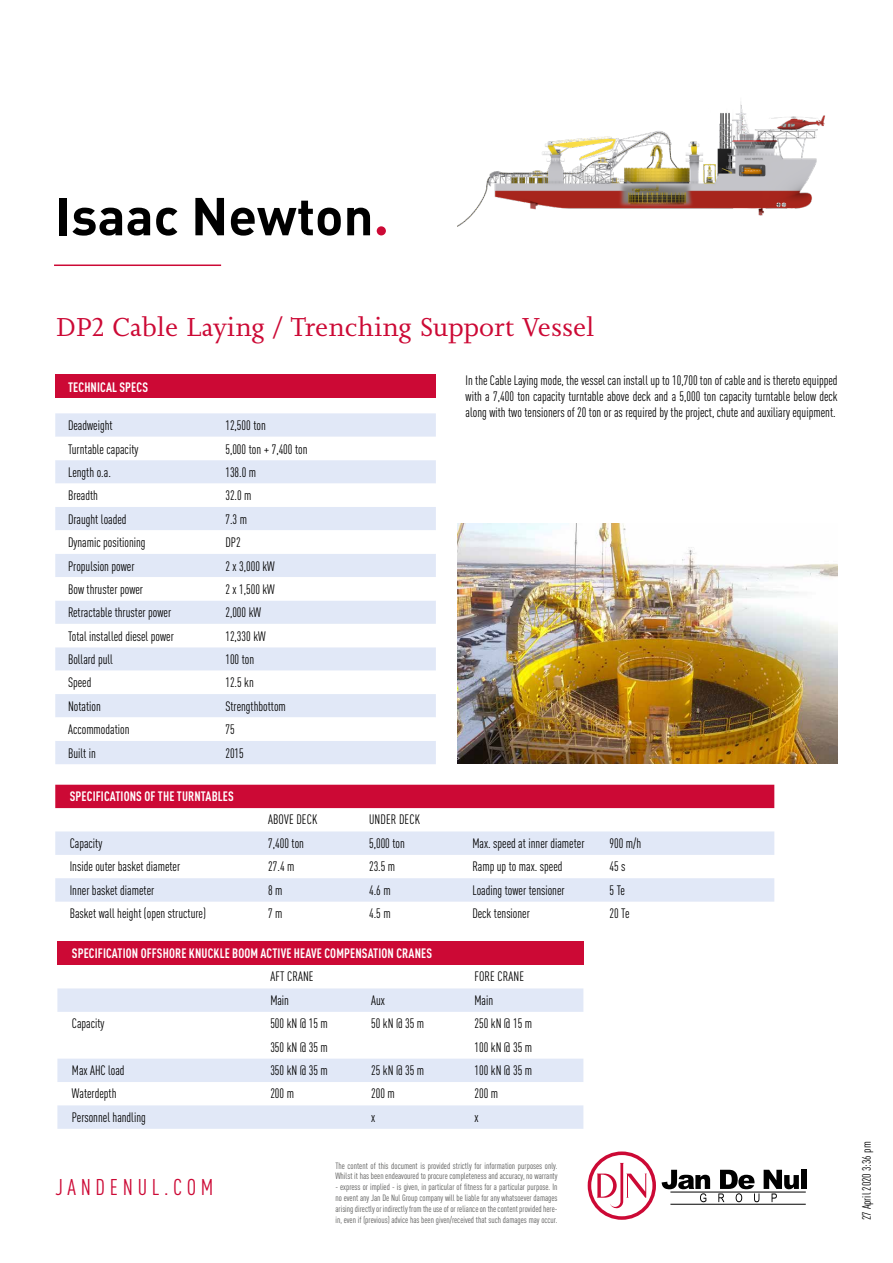
<style>
.page{position:relative;width:893px;height:1263px;background:#fff}
.page>*{position:absolute;margin:0;border:0;box-sizing:border-box;transform-origin:0 0}
.t1{font:700 52.5px "DIN Pro";color:#000}
.t2{font:27px "Joanna Nova";color:#cc0935}
.t3{font:condensed 22.5px "DIN Pro";letter-spacing:.21em;color:#cc0935}
.t4{font:condensed 13.5px/16.2px "DIN Pro";color:#000;text-align:justify;scale:.95 1}
.t5{font:700 condensed 13.5px "DIN Pro";letter-spacing:.01em;color:#fff;scale:.95 1}
.t6{font:condensed 12px "DIN Pro";color:#000}
.t7{font:condensed 9px/10.8px "DIN Pro";color:#575756}
.s1{color:#cc0935}
</style>
<div class="page">
<hr style="left:54px;top:264px;width:167px;height:2px;background:#cc0935">
<svg style="left:662px;top:1170px;width:48px;height:32px"></svg>
<svg style="left:718px;top:1170px;width:81px;height:32px"></svg>
<div style="left:801px;top:1170px;width:5px;height:19px;background:#000"></div>
<hr style="left:670px;top:1192px;width:136px;height:1px;background:#000">
<hr style="left:670px;top:1204px;width:136px;height:1px;background:#000">
<svg style="left:588px;top:1151px;width:68px;height:69px"></svg>
<div style="left:591px;top:1155px;width:61px;height:61px;background:#fff;border-radius:50%"></div>
<svg style="left:596px;top:1163px;width:51px;height:46px"></svg>
<img style="left:457px;top:102px;width:368px;height:125px">
<img style="left:457px;top:523px;width:381px;height:240px">
<div style="left:55px;top:375px;width:381px;height:23px;background:#cc0935"></div>
<div style="left:55px;top:413px;width:381px;height:351px;background:#e1e8f7"></div>
<svg style="left:55px;top:437px;width:381px;height:304px"></svg>
<div style="left:55px;top:785px;width:719px;height:23px;background:#cc0935"></div>
<svg style="left:55px;top:831px;width:719px;height:71px;fill:#e1e8f7"></svg>
<div style="left:57px;top:942px;width:526px;height:23px;background:#cc0935"></div>
<svg style="left:57px;top:988px;width:526px;height:141px"></svg>
<h1 class="t1" style="left:55px;top:173px;width:335px">Isaac Newton<span class="s1">.</span></h1>
<h2 class="t2" style="left:55px;top:309px;width:541px">DP2 Cable Laying / Trenching Support Vessel</h2>
<p class="t4" style="left:466px;top:371px;width:393px">In the Cable Laying mode, the vessel can install up to 10,700 ton of cable and is thereto equipped with a 7,400 ton capacity turntable above deck and a 5,000 ton capacity turntable below deck along with two tensioners of 20 ton or as required by the project, chute and auxiliary equipment.</p>
<p class="t5" style="left:68px;top:376px;width:86px">TECHNICAL SPECS</p>
<p class="t4" style="left:68px;top:416px;width:48px">Deadweight</p>
<p class="t4" style="left:225px;top:416px;width:44px">12,500 ton</p>
<p class="t4" style="left:68px;top:440px;width:76px">Turntable capacity</p>
<p class="t4" style="left:225px;top:440px;width:88px">5,000 ton + 7,400 ton</p>
<p class="t4" style="left:68px;top:463px;width:47px">Length o.a.</p>
<p class="t4" style="left:225px;top:463px;width:34px">138.0 m</p>
<p class="t4" style="left:68px;top:486px;width:33px">Breadth</p>
<p class="t4" style="left:225px;top:486px;width:29px">32.0 m</p>
<p class="t4" style="left:68px;top:510px;width:63px">Draught loaded</p>
<p class="t4" style="left:225px;top:510px;width:24px">7.3 m</p>
<p class="t4" style="left:68px;top:533px;width:83px">Dynamic positioning</p>
<p class="t4" style="left:225px;top:533px;width:18px">DP2</p>
<p class="t4" style="left:68px;top:557px;width:72px">Propulsion power</p>
<p class="t4" style="left:225px;top:557px;width:54px">2 x 3,000 kW</p>
<p class="t4" style="left:68px;top:580px;width:80px">Bow thruster power</p>
<p class="t4" style="left:225px;top:580px;width:54px">2 x 1,500 kW</p>
<p class="t4" style="left:68px;top:603px;width:110px">Retractable thruster power</p>
<p class="t4" style="left:225px;top:603px;width:39px">2,000 kW</p>
<p class="t4" style="left:68px;top:627px;width:113px">Total installed diesel power</p>
<p class="t4" style="left:225px;top:627px;width:44px">12,330 kW</p>
<p class="t4" style="left:68px;top:650px;width:49px">Bollard pull</p>
<p class="t4" style="left:225px;top:650px;width:32px">100 ton</p>
<p class="t4" style="left:68px;top:674px;width:26px">Speed</p>
<p class="t4" style="left:225px;top:674px;width:31px">12.5 kn</p>
<p class="t4" style="left:68px;top:697px;width:36px">Notation</p>
<p class="t4" style="left:225px;top:697px;width:65px">Strengthbottom</p>
<p class="t4" style="left:68px;top:720px;width:66px">Accommodation</p>
<p class="t4" style="left:225px;top:720px;width:11px">75</p>
<p class="t4" style="left:68px;top:744px;width:31px">Built in</p>
<p class="t4" style="left:225px;top:744px;width:21px">2015</p>
<p class="t5" style="left:70px;top:786px;width:174px">SPECIFICATIONS OF THE TURNTABLES</p>
<p class="t4" style="left:268px;top:810px;width:53px">ABOVE DECK</p>
<p class="t4" style="left:369px;top:810px;width:55px">UNDER DECK</p>
<p class="t4" style="left:70px;top:834px;width:36px">Capacity</p>
<p class="t4" style="left:268px;top:834px;width:39px">7,400 ton</p>
<p class="t4" style="left:369px;top:834px;width:39px">5,000 ton</p>
<p class="t4" style="left:472px;top:834px;width:120px">Max. speed at inner diameter</p>
<p class="t4" style="left:610px;top:834px;width:35px">900 m/h</p>
<p class="t4" style="left:70px;top:857px;width:118px">Inside outer basket diameter</p>
<p class="t4" style="left:268px;top:857px;width:29px">27.4 m</p>
<p class="t4" style="left:369px;top:857px;width:29px">23.5 m</p>
<p class="t4" style="left:472px;top:857px;width:96px">Ramp up to max. speed</p>
<p class="t4" style="left:610px;top:857px;width:18px">45 s</p>
<p class="t4" style="left:70px;top:881px;width:90px">Inner basket diameter</p>
<p class="t4" style="left:268px;top:881px;width:17px">8 m</p>
<p class="t4" style="left:369px;top:881px;width:24px">4.6 m</p>
<p class="t4" style="left:472px;top:881px;width:99px">Loading tower tensioner</p>
<p class="t4" style="left:610px;top:881px;width:18px">5 Te</p>
<p class="t4" style="left:70px;top:904px;width:145px">Basket wall height (open structure)</p>
<p class="t4" style="left:268px;top:904px;width:17px">7 m</p>
<p class="t4" style="left:369px;top:904px;width:24px">4.5 m</p>
<p class="t4" style="left:472px;top:904px;width:62px">Deck tensioner</p>
<p class="t4" style="left:610px;top:904px;width:23px">20 Te</p>
<p class="t5" style="left:72px;top:943px;width:381px">SPECIFICATION OFFSHORE KNUCKLE BOOM ACTIVE HEAVE COMPENSATION CRANES</p>
<p class="t4" style="left:270px;top:967px;width:47px">AFT CRANE</p>
<p class="t4" style="left:475px;top:967px;width:54px">FORE CRANE</p>
<p class="t4" style="left:270px;top:991px;width:21px">Main</p>
<p class="t4" style="left:371px;top:991px;width:16px">Aux</p>
<p class="t4" style="left:474px;top:991px;width:21px">Main</p>
<p class="t4" style="left:72px;top:1014px;width:36px">Capacity</p>
<p class="t4" style="left:270px;top:1014px;width:62px">500 kN @ 15 m</p>
<p class="t4" style="left:371px;top:1014px;width:57px">50 kN @ 35 m</p>
<p class="t4" style="left:474px;top:1014px;width:62px">250 kN @ 15 m</p>
<p class="t4" style="left:270px;top:1038px;width:62px">350 kN @ 35 m</p>
<p class="t4" style="left:474px;top:1038px;width:62px">100 kN @ 35 m</p>
<p class="t4" style="left:72px;top:1061px;width:57px">Max AHC load</p>
<p class="t4" style="left:270px;top:1061px;width:62px">350 kN @ 35 m</p>
<p class="t4" style="left:371px;top:1061px;width:57px">25 kN @ 35 m</p>
<p class="t4" style="left:474px;top:1061px;width:62px">100 kN @ 35 m</p>
<p class="t4" style="left:72px;top:1084px;width:48px">Waterdepth</p>
<p class="t4" style="left:270px;top:1084px;width:26px">200 m</p>
<p class="t4" style="left:371px;top:1084px;width:26px">200 m</p>
<p class="t4" style="left:474px;top:1084px;width:26px">200 m</p>
<p class="t4" style="left:72px;top:1108px;width:79px">Personnel handling</p>
<p class="t4" style="left:371px;top:1108px;width:6px">x</p>
<p class="t4" style="left:474px;top:1108px;width:6px">x</p>
<h3 class="t3" style="left:55px;top:1171px;width:160px">JANDENUL.COM</h3>
<p class="t7" style="left:335px;top:1159px;width:224px">The content of this document is provided strictly for information purposes only.<br>Whilst it has been endeavoured to procure completeness and accuracy, no warranty</p>
<p class="t7" style="left:335px;top:1181px;width:224px;text-align:justify">- express or implied - is given, in particular of fitness for a particular purpose. In no event any Jan De Nul Group company will be liable for any whatsoever damages arising directly or indirectly from the use of or reliance on the content provided here&shy;in, even if (previous) advice has been given/received that such damages may occur.</p>
<p class="t6" style="left:858px;top:1220px;width:80px;rotate:-90deg">27 April 2020 3:36 pm</p>
</div>
